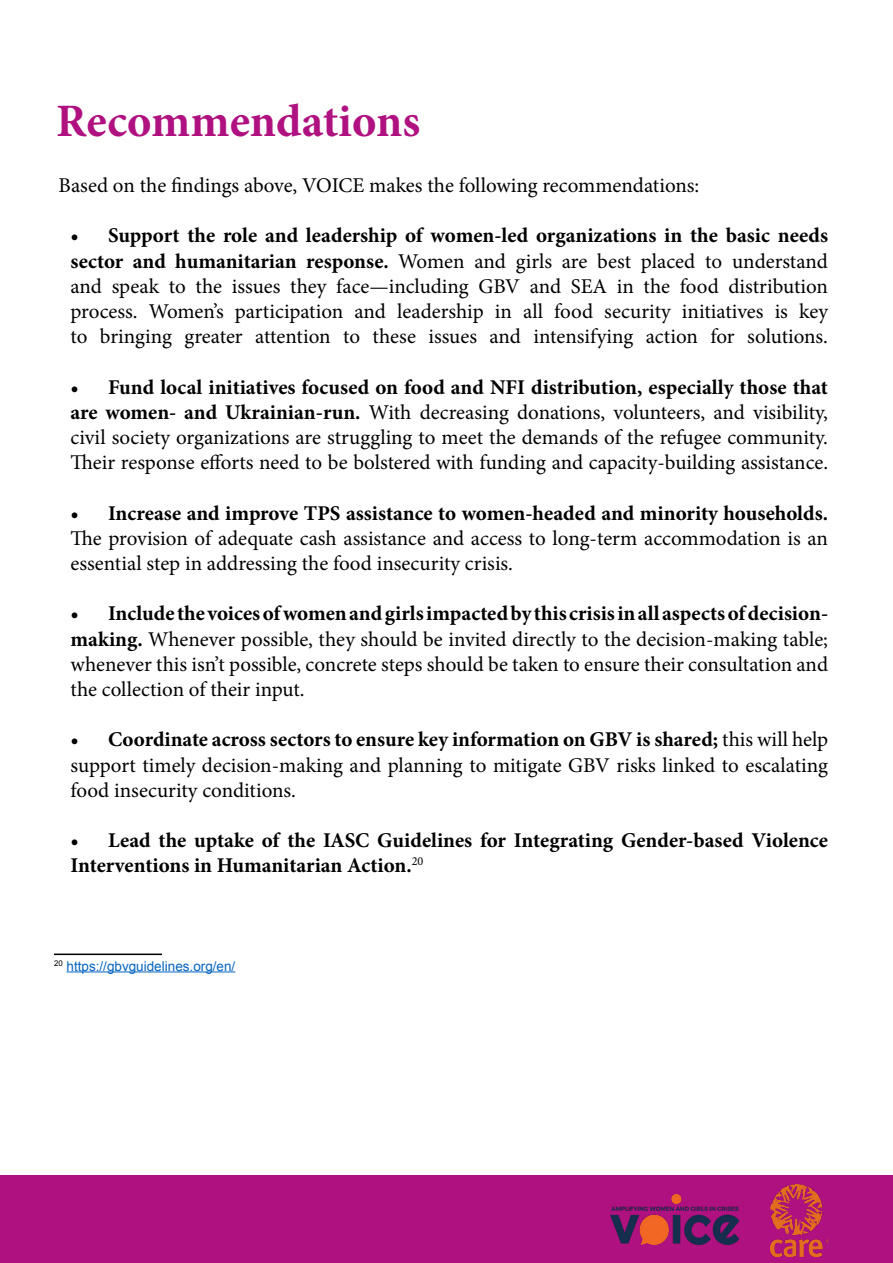
<style>
.page{position:relative;width:893px;height:1263px;background:#fff}
.page>*{position:absolute;margin:0;border:0;box-sizing:border-box;transform-origin:0 0}
.t1{font:700 46.5px "Minion Pro";color:#af1280}
.t2{font:21px/25.2px "Minion Pro";color:#000;text-align:justify}
.t3{font:700 21px/25.2px "Minion Pro";color:#000}
.t4{font:13.5px "Arial";color:#0563c1}
.s1{font-weight:700}
</style>
<div class="page">
<hr style="left:54px;top:953px;width:108px;height:2px;background:#000">
<hr style="left:67px;top:971px;width:168px;height:1px;background:#0563c1">
<div style="left:0;top:1176px;width:893px;height:87px;background:#af1280"></div>
<img style="left:610px;top:1193px;width:130px;height:53px">
<img style="left:770px;top:1184px;width:58px;height:72px">
<h1 class="t1" style="left:56px;top:89px;width:365px">Recommendations</h1>
<p class="t2" style="left:58px;top:173px;width:642px">Based on the findings above, VOICE makes the following recommendations:</p>
<p class="t2" style="left:70px;top:223px;width:759px"><span class="s1">• Support the role and leadership of women-led organizations in the basic needs sector and humanitarian response.</span> Women and girls are best placed to understand and speak to the issues they face—including GBV and SEA in the food distribution process. Women’s participation and leadership in all food security initiatives is key to bringing greater attention to these issues and intensifying action for solutions.</p>
<p class="t2" style="left:70px;top:374px;width:759px"><span class="s1">• Fund local initiatives focused on food and NFI distribution, especially those that are women- and Ukrainian-run.</span> With decreasing donations, volunteers, and visibility, civil society organizations are struggling to meet the demands of the refugee community.<br>Their response efforts need to be bolstered with funding and capacity-building assistance.</p>
<p class="t3" style="left:70px;top:500px;width:759px">• Increase and improve TPS assistance to women-headed and minority households.</p>
<p class="t2" style="left:70px;top:526px;width:759px">The provision of adequate cash assistance and access to long-term accommodation is an essential step in addressing the food insecurity crisis.</p>
<p class="t2" style="left:70px;top:601px;width:759px"><span class="s1">• Include the voices of women and girls impacted by this crisis in all aspects of decision&shy;making.</span> Whenever possible, they should be invited directly to the decision-making table; whenever this isn’t possible, concrete steps should be taken to ensure their consultation and the collection of their input.</p>
<p class="t2" style="left:70px;top:727px;width:759px"><span class="s1">• Coordinate across sectors to ensure key information on GBV is shared;</span> this will help support timely decision-making and planning to mitigate GBV risks linked to escalating food insecurity conditions.</p>
<p class="t3" style="left:70px;top:828px;width:759px">• Lead the uptake of the IASC Guidelines for Integrating Gender-based Violence<br>Interventions in Humanitarian Action.<sup>20</sup></p>
<p class="t4" style="left:54px;top:957px;width:183px"><sup>20</sup> https://gbvguidelines.org/en/</p>
</div>
